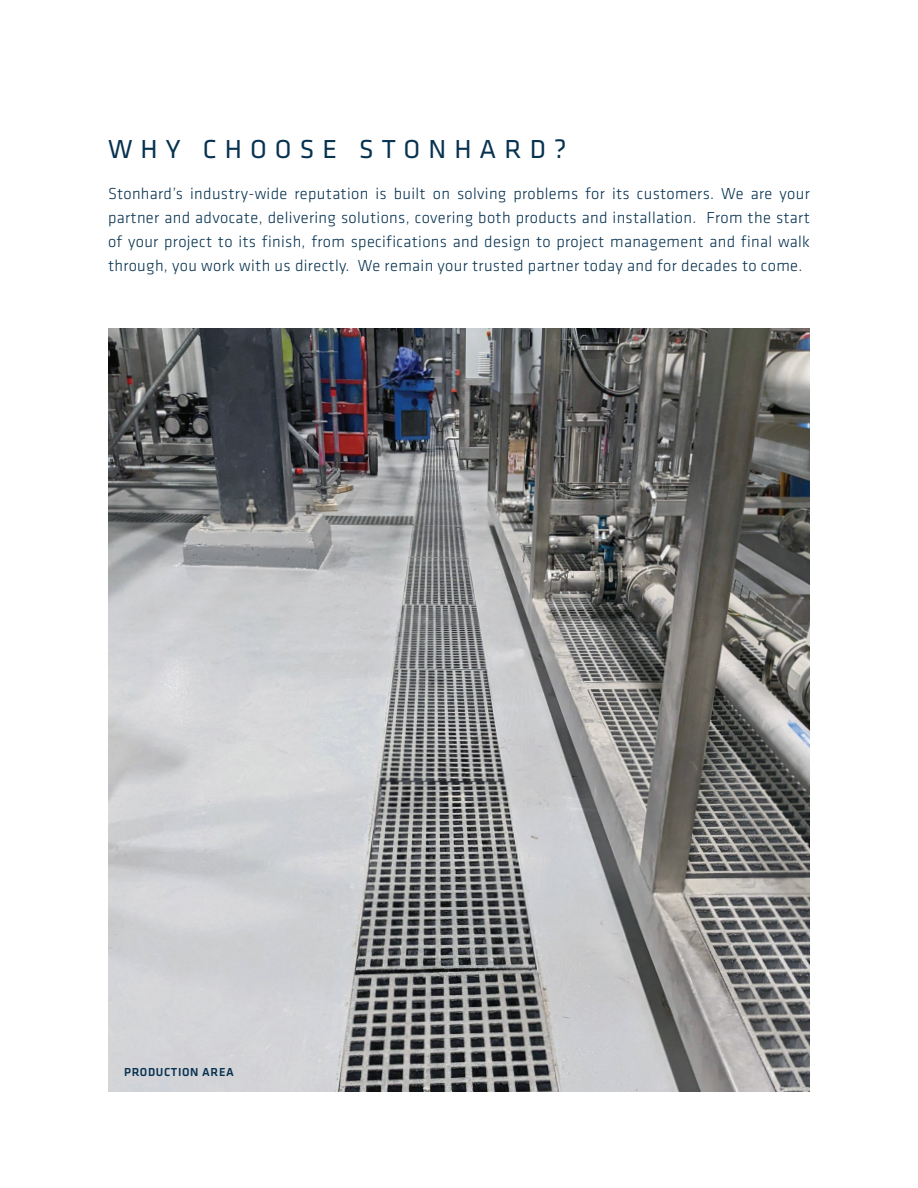
<style>
.page{position:relative;width:918px;height:1188px;background:#fff}
.page>*{position:absolute;margin:0;border:0;box-sizing:border-box;transform-origin:0 0}
.t1{font:27px "Klavika";letter-spacing:.3em;color:#073250}
.t2{font:300 16.5px/24px "Klavika";letter-spacing:.02em;color:#073250;text-align:justify}
.t3{font:500 12px "Klavika";letter-spacing:.05em;color:#073250}
</style>
<div class="page">
<img style="left:108px;top:328px;width:702px;height:764px">
<h1 class="t1" style="left:108px;top:135px;width:460px">WHY CHOOSE STONHARD?</h1>
<p class="t2" style="left:108px;top:182px;width:704px">Stonhard’s industry-wide reputation is built on solving problems for its customers. We are your partner and advocate, delivering solutions, covering both products and installation. From the start of your project to its finish, from specifications and design to project management and final walk through, you work with us directly. We remain your trusted partner today and for decades to come.</p>
<p class="t3" style="left:124px;top:1066px;width:111px">PRODUCTION AREA</p>
</div>
